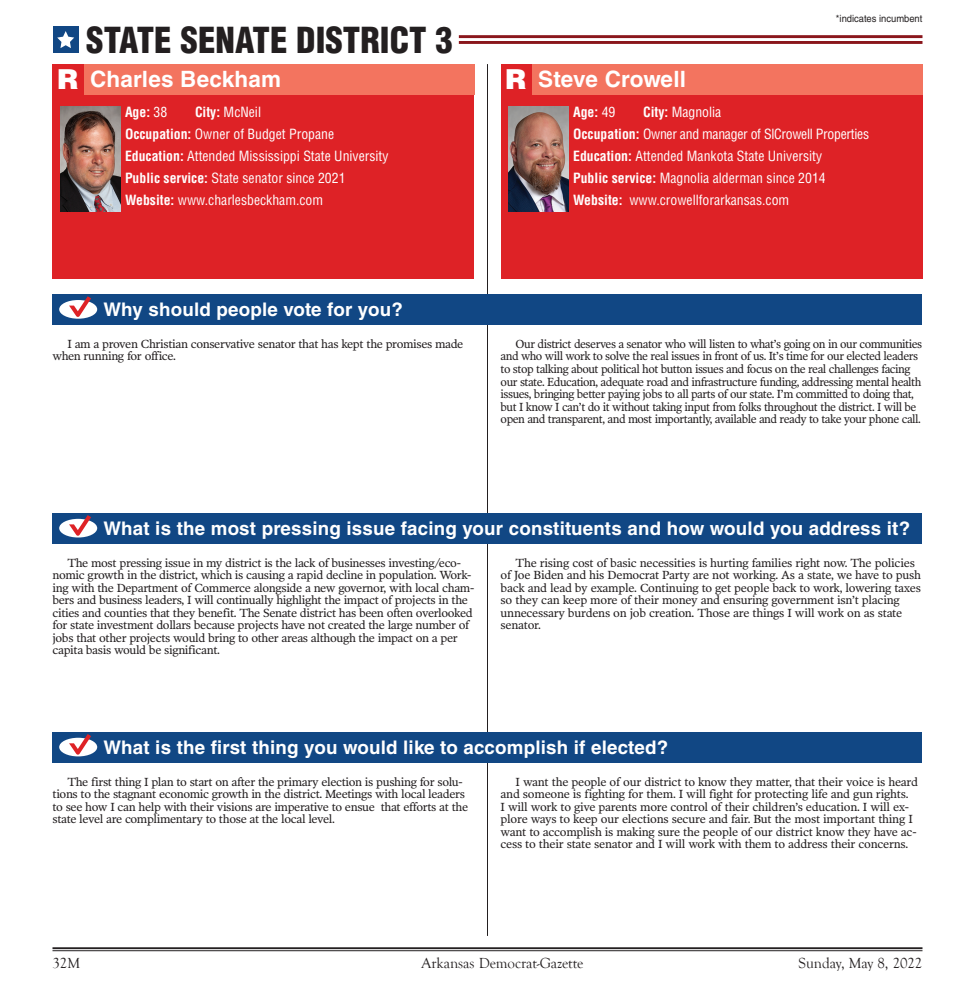
<style>
.page{position:relative;width:975px;height:987px;background:#fff}
.page>*{position:absolute;margin:0;border:0;box-sizing:border-box;transform-origin:0 0}
.t1{font:900 condensed 35px "Helvetica LT Std";color:#231f20}
.t2{font:900 27.5px "Helvetica LT Std";color:#fff}
.t3{font:700 22.5px "Helvetica LT Std";letter-spacing:.01em;color:#fff}
.t4{font:700 18.75px "Helvetica LT Std";letter-spacing:.01em;color:#fff}
.t5{font:15px "Goudy Old Style T";letter-spacing:-.005em;color:#231f20}
.t6{font:condensed 13.75px "Helvetica LT Std";color:#fff}
.t7{font:condensed 13.75px "Helvetica LT Std";letter-spacing:-.02em;color:#fff}
.t8{font:700 condensed 13.75px "Helvetica LT Std";color:#fff}
.Bodytype{font:11.88px/12.5px "Poynter OS Text Two";letter-spacing:-.03em;color:#231f20}
.Bodytype-2{font:11.88px/12.5px "Poynter OS Text Two";letter-spacing:-.03em;color:#231f20;scale:.96 1}
.agate_9_on_10{font:10px "Helvetica LT Std";color:#231f20;scale:.94 1}
.s1{font-weight:400}
.s2{font-weight:700}
</style>
<div class="page">
<hr style="left:487px;top:64px;width:1px;height:871px;background:#231f20">
<div style="left:52px;top:513px;width:870px;height:30px;background:#114784"></div>
<div style="left:59px;top:518px;width:38px;height:19px;background:#fff;border-radius:50%"></div>
<svg style="left:69px;top:515px;width:22px;height:20px"></svg>
<div style="left:52px;top:294px;width:870px;height:30px;background:#114784"></div>
<div style="left:59px;top:300px;width:38px;height:18px;background:#fff;border-radius:50%"></div>
<svg style="left:69px;top:296px;width:22px;height:21px"></svg>
<div style="left:52px;top:732px;width:870px;height:30px;background:#114784"></div>
<div style="left:59px;top:737px;width:38px;height:19px;background:#fff;border-radius:50%"></div>
<svg style="left:69px;top:734px;width:22px;height:20px"></svg>
<div style="left:53px;top:26px;width:26px;height:27px;background:#114784"></div>
<svg style="left:57px;top:31px;width:17px;height:17px"></svg>
<hr style="left:459px;top:35px;width:463px;height:3px;background:#8a161c">
<hr style="left:459px;top:41px;width:463px;height:3px;background:#8a161c">
<hr style="left:52px;top:947px;width:870px;height:1px;background:#231f20">
<hr style="left:52px;top:950px;width:870px;height:1px;background:#231f20">
<div style="left:52px;top:64px;width:422px;height:215px;background:#de2226"></div>
<div style="left:84px;top:64px;width:390px;height:30px;background:#f3745f"></div>
<img style="left:60px;top:107px;width:60px;height:105px">
<div style="left:501px;top:64px;width:421px;height:215px;background:#de2226"></div>
<img style="left:508px;top:107px;width:60px;height:105px">
<div style="left:532px;top:64px;width:390px;height:30px;background:#f3745f"></div>
<p class="t2" style="left:57px;top:61px;width:23px">R</p>
<p class="t1" style="left:86px;top:18px;width:368px">STATE SENATE DISTRICT 3</p>
<p class="t3" style="left:90px;top:65px;width:193px">Charles Beckham</p>
<p class="t8" style="left:125px;top:103px;width:44px">Age: <span class="s1">38</span></p>
<p class="t6" style="left:195px;top:103px;width:68px"><span class="s2">City:</span> McNeil</p>
<p class="t6" style="left:125px;top:125px;width:211px"><span class="s2">Occupation:</span> Owner of Budget Propane</p>
<p class="t6" style="left:125px;top:147px;width:265px"><span class="s2">Education:</span> Attended Mississippi State University</p>
<p class="t6" style="left:125px;top:169px;width:222px"><span class="s2">Public service:</span> State senator since 2021</p>
<p class="t6" style="left:125px;top:191px;width:200px"><span class="s2">Website:</span> www.charlesbeckham.com</p>
<p class="t2" style="left:505px;top:61px;width:23px">R</p>
<p class="t3" style="left:538px;top:65px;width:149px">Steve Crowell</p>
<p class="agate_9_on_10" style="left:836px;top:13px;width:94px">*indicates incumbent</p>
<p class="t8" style="left:573px;top:103px;width:44px">Age: <span class="s1">49</span></p>
<p class="t6" style="left:643px;top:103px;width:80px"><span class="s2">City:</span> Magnolia</p>
<p class="t7" style="left:573px;top:125px;width:298px"><span class="s2">Occupation:</span> Owner and manager of SlCrowell Properties</p>
<p class="t6" style="left:573px;top:147px;width:250px"><span class="s2">Education:</span> Attended Mankota State University</p>
<p class="t6" style="left:573px;top:169px;width:254px"><span class="s2">Public service:</span> Magnolia alderman since 2014</p>
<p class="t6" style="left:573px;top:191px;width:218px"><span class="s2">Website:</span> www.crowellforarkansas.com</p>
<p class="t4" style="left:103px;top:298px;width:301px">Why should people vote for you?</p>
<p class="Bodytype" style="left:52px;top:337px;width:412px;text-indent:15px">I am a proven Christian conservative senator that has kept the promises made when running for office.</p>
<p class="Bodytype-2" style="left:501px;top:337px;width:441px;text-indent:15px">Our district deserves a senator who will listen to what’s going on in our communities and who will work to solve the real issues in front of us. It’s time for our elected leaders to stop talking about political hot button issues and focus on the real challenges facing our state. Education, adequate road and infrastructure funding, addressing mental health issues, bringing better paying jobs to all parts of our state. I’m committed to doing that, but I know I can’t do it without taking input from folks throughout the district. I will be open and transparent, and most importantly, available and ready to take your phone call.</p>
<p class="t4" style="left:103px;top:516px;width:808px">What is the most pressing issue facing your constituents and how would you address it?</p>
<p class="Bodytype" style="left:52px;top:556px;width:423px;text-indent:15px">The most pressing issue in my district is the lack of businesses investing/eco&shy;nomic growth in the district, which is causing a rapid decline in population. Work&shy;ing with the Department of Commerce alongside a new governor, with local cham&shy;bers and business leaders, I will continually highlight the impact of projects in the cities and counties that they benefit. The Senate district has been often overlooked for state investment dollars because projects have not created the large number of jobs that other projects would bring to other areas although the impact on a per capita basis would be significant.</p>
<p class="Bodytype" style="left:501px;top:556px;width:422px;text-indent:15px">The rising cost of basic necessities is hurting families right now. The policies of Joe Biden and his Democrat Party are not working. As a state, we have to push back and lead by example. Continuing to get people back to work, lowering taxes so they can keep more of their money and ensuring government isn’t placing unnecessary burdens on job creation. Those are things I will work on as state senator.</p>
<p class="t4" style="left:103px;top:735px;width:566px">What is the first thing you would like to accomplish if elected?</p>
<p class="Bodytype" style="left:52px;top:775px;width:417px;text-indent:15px">The first thing I plan to start on after the primary election is pushing for solu&shy;tions to the stagnant economic growth in the district. Meetings with local leaders to see how I can help with their visions are imperative to ensue that efforts at the state level are complimentary to those at the local level.</p>
<p class="Bodytype" style="left:501px;top:775px;width:419px;text-indent:15px">I want the people of our district to know they matter, that their voice is heard and someone is fighting for them. I will fight for protecting life and gun rights.<br>I will work to give parents more control of their children’s education. I will ex&shy;plore ways to keep our elections secure and fair. But the most important thing I want to accomplish is making sure the people of our district know they have ac&shy;cess to their state senator and I will work with them to address their concerns.</p>
<p class="t5" style="left:52px;top:954px;width:29px">32M</p>
<p class="t5" style="left:422px;top:954px;width:163px">Arkansas Democrat-Gazette</p>
<p class="t5" style="left:799px;top:954px;width:125px">Sunday, May 8, 2022</p>
</div>
